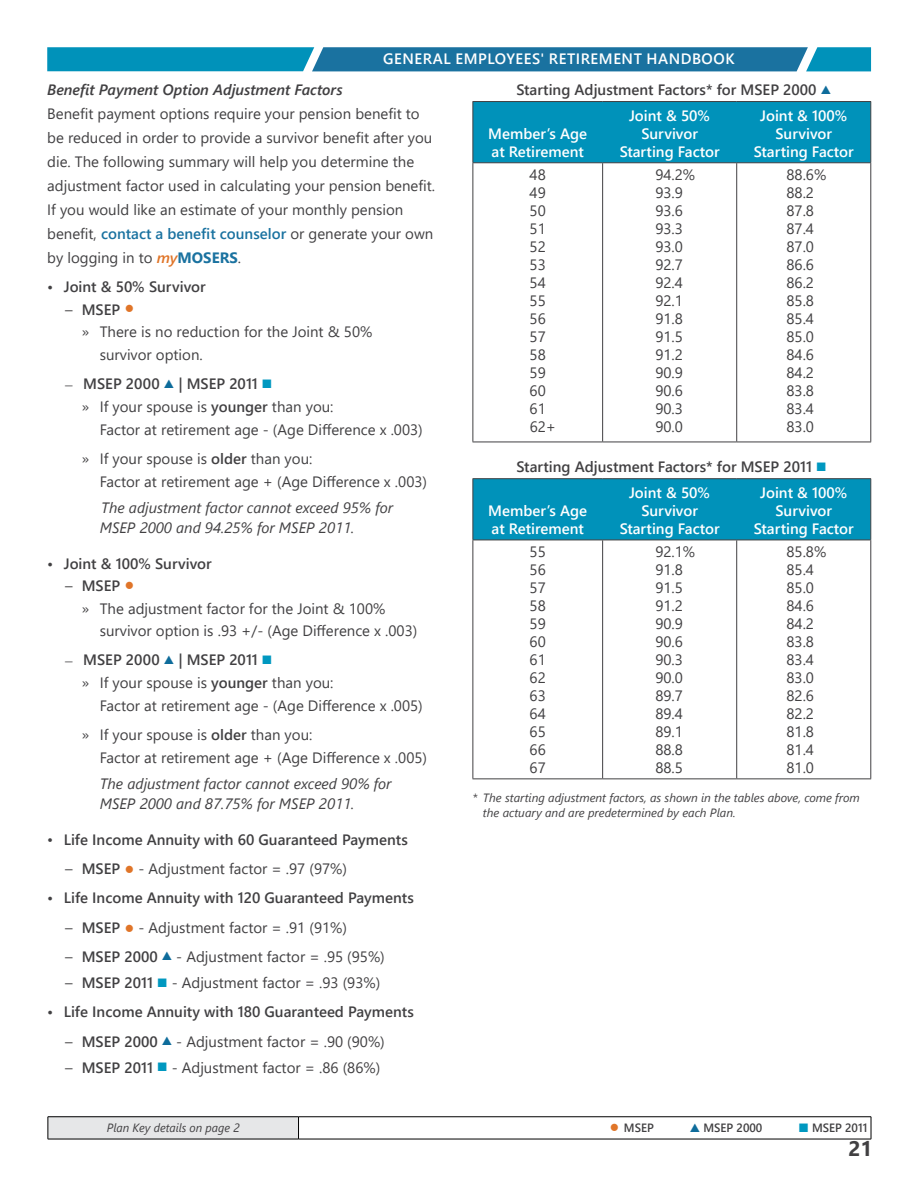
<style>
.page{position:relative;width:918px;height:1188px;background:#fff}
.page>*{position:absolute;margin:0;border:0;box-sizing:border-box;transform-origin:0 0}
.t1{font:700 21px "Segoe UI";color:#414042}
.t2{font:15px/18px "Segoe UI";color:#414042}
.t3{font:600 15px "Segoe UI";color:#414042}
.t4{font:600 15px/18px "Segoe UI";color:#fff;text-align:center}
.t5{font:italic 15px/19.5px "Segoe UI";color:#414042}
.t6{font:italic 600 15px "Segoe UI";color:#414042}
.t7{font:600 15px "Segoe UI";letter-spacing:.035em;color:#fff}
.t8{font:italic 12px/15px "Segoe UI";color:#414042}
.t9{font:600 12px "Segoe UI";color:#414042}
.s1{font-weight:600;color:#1a72a0}
.s2{font-weight:600;font-style:italic;color:#e07529}
.s3{font-weight:700;color:#1a72a0}
.s4{font-weight:400}
.s5{font-weight:400;font-size:16.5px;color:#e07529}
.s6{font-family:"Adobe Garamond Pro";font-weight:400}
.s7{font-weight:400;font-size:12px;color:#0e6c9b}
.s8{font-style:italic}
.s9{font-weight:400;font-size:12px;color:#0098c0}
.s10{font-weight:600}
.s11{font-size:16.5px;color:#e07529}
.s12{font-size:12px;color:#0e6c9b}
.s13{font-size:12px;color:#0098c0}
.s14{font-weight:400;color:#0e6c9b}
.s15{font-weight:400;color:#0098c0}
</style>
<div class="page">
<svg style="left:47px;top:47px;width:825px;height:24px;background:#1783ad"></svg>
<div style="left:48px;top:1117px;width:251px;height:22px;background:#e6e7e8"></div>
<svg style="left:871px;top:1117px;width:1px;height:22px"></svg>
<hr style="left:48px;top:1117px;width:251px;height:1px;background:#000">
<svg style="left:48px;top:1117px;width:1px;height:22px"></svg>
<hr style="left:299px;top:1117px;width:572px;height:1px;background:#000">
<svg style="left:298px;top:1118px;width:1px;height:21px"></svg>
<hr style="left:48px;top:1139px;width:251px;height:1px;background:#000">
<hr style="left:299px;top:1139px;width:572px;height:1px;background:#000">
<div style="left:473px;top:102px;width:397px;height:60px;background:#0092ba"></div>
<hr style="left:472px;top:101px;width:131px;height:1px;background:#414042">
<hr style="left:472px;top:102px;width:1px;height:60px;background:#414042">
<hr style="left:603px;top:101px;width:134px;height:1px;background:#414042">
<hr style="left:737px;top:101px;width:134px;height:1px;background:#414042">
<hr style="left:870px;top:102px;width:1px;height:60px;background:#414042">
<hr style="left:472px;top:162px;width:131px;height:1px;background:#414042">
<hr style="left:472px;top:163px;width:1px;height:279px;background:#414042">
<hr style="left:603px;top:162px;width:134px;height:1px;background:#414042">
<hr style="left:602px;top:163px;width:1px;height:279px;background:#414042">
<hr style="left:737px;top:162px;width:134px;height:1px;background:#414042">
<hr style="left:736px;top:163px;width:1px;height:279px;background:#414042">
<hr style="left:870px;top:163px;width:1px;height:279px;background:#414042">
<hr style="left:472px;top:442px;width:131px;height:1px;background:#414042">
<hr style="left:603px;top:442px;width:134px;height:1px;background:#414042">
<hr style="left:737px;top:442px;width:134px;height:1px;background:#414042">
<div style="left:473px;top:479px;width:397px;height:61px;background:#0092ba"></div>
<hr style="left:472px;top:478px;width:131px;height:1px;background:#414042">
<hr style="left:472px;top:479px;width:1px;height:61px;background:#414042">
<hr style="left:603px;top:478px;width:134px;height:1px;background:#414042">
<hr style="left:737px;top:478px;width:134px;height:1px;background:#414042">
<hr style="left:870px;top:479px;width:1px;height:61px;background:#414042">
<hr style="left:472px;top:540px;width:131px;height:1px;background:#414042">
<hr style="left:472px;top:540px;width:1px;height:238px;background:#414042">
<hr style="left:603px;top:540px;width:134px;height:1px;background:#414042">
<hr style="left:602px;top:540px;width:1px;height:238px;background:#414042">
<hr style="left:737px;top:540px;width:134px;height:1px;background:#414042">
<hr style="left:736px;top:540px;width:1px;height:238px;background:#414042">
<hr style="left:870px;top:540px;width:1px;height:238px;background:#414042">
<hr style="left:472px;top:778px;width:131px;height:1px;background:#414042">
<hr style="left:603px;top:778px;width:134px;height:1px;background:#414042">
<hr style="left:737px;top:778px;width:134px;height:1px;background:#414042">
<p class="t7" style="left:383px;top:45px;width:353px">GENERAL EMPLOYEES' RETIREMENT HANDBOOK</p>
<p class="t6" style="left:47px;top:78px;width:297px">Benefit Payment Option Adjustment Factors</p>
<p class="t2" style="left:47px;top:101px;width:389px;line-height:24px">Benefit payment options require your pension benefit to be reduced in order to provide a survivor benefit after you die. The following summary will help you determine the adjustment factor used in calculating your pension benefit.<br>If you would like an estimate of your monthly pension benefit, <span class="s1">contact a benefit counselor</span> or generate your own by logging in to <span class="s2">my</span><span class="s3">MOSERS</span>.</p>
<p class="t3" style="left:47px;top:273px;width:160px">• Joint &amp; 50% Survivor</p>
<p class="t3" style="left:65px;top:295px;width:71px"><span class="s4">–</span> MSEP <span class="s5">●</span></p>
<p class="t2" style="left:82px;top:322px;width:292px">» There is no reduction for the Joint &amp; 50%</p>
<p class="t2" style="left:100px;top:344px;width:105px">survivor option.</p>
<p class="t3" style="left:65px;top:370px;width:209px"><span class="s6">–</span> MSEP 2000 <span class="s7">▲</span> <span class="s8">|</span> MSEP 2011 <span class="s9">■</span></p>
<p class="t2" style="left:82px;top:396px;width:253px">» If your spouse is <span class="s10">younger</span> than you:</p>
<p class="t2" style="left:100px;top:419px;width:325px">Factor at retirement age - (Age Difference x .003)</p>
<p class="t2" style="left:100px;top:446px;width:329px;line-height:23px;text-indent:-18px">» If your spouse is <span class="s10">older</span> than you:<br>Factor at retirement age + (Age Difference x .003)</p>
<p class="t5" style="left:100px;top:497px;width:295px">The adjustment factor cannot exceed 95% for<br>MSEP 2000 and 94.25% for MSEP 2011.</p>
<p class="t3" style="left:47px;top:549px;width:166px">• Joint &amp; 100% Survivor</p>
<p class="t3" style="left:65px;top:572px;width:71px"><span class="s4">–</span> MSEP <span class="s5">●</span></p>
<p class="t2" style="left:82px;top:598px;width:305px">» The adjustment factor for the Joint &amp; 100%</p>
<p class="t2" style="left:100px;top:621px;width:319px">survivor option is .93 +/- (Age Difference x .003)</p>
<p class="t3" style="left:65px;top:646px;width:209px"><span class="s6">–</span> MSEP 2000 <span class="s7">▲</span> <span class="s8">|</span> MSEP 2011 <span class="s9">■</span></p>
<p class="t2" style="left:82px;top:672px;width:253px">» If your spouse is <span class="s10">younger</span> than you:</p>
<p class="t2" style="left:100px;top:695px;width:325px">Factor at retirement age - (Age Difference x .005)</p>
<p class="t2" style="left:100px;top:722px;width:329px;line-height:23px;text-indent:-18px">» If your spouse is <span class="s10">older</span> than you:<br>Factor at retirement age + (Age Difference x .005)</p>
<p class="t5" style="left:100px;top:773px;width:293px">The adjustment factor cannot exceed 90% for<br>MSEP 2000 and 87.75% for MSEP 2011.</p>
<p class="t3" style="left:47px;top:825px;width:362px"><span class="s4">•</span> Life Income Annuity with 60 Guaranteed Payments</p>
<p class="t2" style="left:65px;top:859px;width:283px">– <span class="s10">MSEP</span> <span class="s11">●</span> - Adjustment factor = .97 (97%)</p>
<p class="t3" style="left:47px;top:884px;width:368px">• Life Income Annuity with 120 Guaranteed Payments</p>
<p class="t2" style="left:65px;top:917px;width:283px">– <span class="s10">MSEP</span> <span class="s11">●</span> - Adjustment factor = .91 (91%)</p>
<p class="t2" style="left:65px;top:946px;width:321px">– <span class="s10">MSEP 2000</span> <span class="s12">▲</span> - Adjustment factor = .95 (95%)</p>
<p class="t2" style="left:65px;top:973px;width:316px">– <span class="s10">MSEP 2011</span> <span class="s13">■</span> - Adjustment factor = .93 (93%)</p>
<p class="t3" style="left:47px;top:998px;width:368px">• Life Income Annuity with 180 Guaranteed Payments</p>
<p class="t2" style="left:65px;top:1031px;width:321px">– <span class="s10">MSEP 2000</span> <span class="s12">▲</span> - Adjustment factor = .90 (90%)</p>
<p class="t2" style="left:65px;top:1057px;width:316px">– <span class="s10">MSEP 2011</span> <span class="s13">■</span> - Adjustment factor = .86 (86%)</p>
<p class="t3" style="left:516px;top:76px;width:316px">Starting Adjustment Factors* for MSEP 2000 <span class="s7">▲</span></p>
<p class="t4" style="left:488px;top:123px;width:101px;text-align:left">Member’s Age at Retirement</p>
<p class="t4" style="left:620px;top:105px;width:101px">Joint &amp; 50%<br>Survivor<br>Starting Factor</p>
<p class="t4" style="left:754px;top:105px;width:101px">Joint &amp; 100%<br>Survivor<br>Starting Factor</p>
<p class="t2" style="left:530px;top:164px;width:28px">48<br>49<br>50<br>51<br>52<br>53<br>54<br>55<br>56<br>57<br>58<br>59<br>60<br>61<br>62+</p>
<p class="t2" style="left:655px;top:164px;width:41px">94.2%<br>93.9<br>93.6<br>93.3<br>93.0<br>92.7<br>92.4<br>92.1<br>91.8<br>91.5<br>91.2<br>90.9<br>90.6<br>90.3<br>90.0</p>
<p class="t2" style="left:787px;top:164px;width:41px">88.6%<br>88.2<br>87.8<br>87.4<br>87.0<br>86.6<br>86.2<br>85.8<br>85.4<br>85.0<br>84.6<br>84.2<br>83.8<br>83.4<br>83.0</p>
<p class="t3" style="left:517px;top:453px;width:312px">Starting Adjustment Factors* for MSEP 2011 <span class="s9">■</span></p>
<p class="t4" style="left:488px;top:500px;width:101px;text-align:left">Member’s Age at Retirement</p>
<p class="t4" style="left:620px;top:482px;width:101px">Joint &amp; 50%<br>Survivor<br>Starting Factor</p>
<p class="t4" style="left:754px;top:482px;width:101px">Joint &amp; 100%<br>Survivor<br>Starting Factor</p>
<p class="t2" style="left:530px;top:541px;width:18px;text-align:justify">55<br>56<br>57<br>58<br>59<br>60<br>61<br>62<br>63<br>64<br>65<br>66<br>67</p>
<p class="t2" style="left:655px;top:541px;width:41px">92.1%<br>91.8<br>91.5<br>91.2<br>90.9<br>90.6<br>90.3<br>90.0<br>89.7<br>89.4<br>89.1<br>88.8<br>88.5</p>
<p class="t2" style="left:787px;top:541px;width:41px">85.8%<br>85.4<br>85.0<br>84.6<br>84.2<br>83.8<br>83.4<br>83.0<br>82.6<br>82.2<br>81.8<br>81.4<br>81.0</p>
<p class="t8" style="left:483px;top:789px;width:378px;text-indent:-10px">* The starting adjustment factors, as shown in the tables above, come from the actuary and are predetermined by each Plan.</p>
<p class="t8" style="left:107px;top:1119px;width:134px">Plan Key details on page 2</p>
<p class="t9" style="left:609px;top:1117px;width:46px"><span class="s5">●</span> MSEP</p>
<p class="t9" style="left:690px;top:1117px;width:74px"><span class="s14">▲</span> MSEP 2000</p>
<p class="t9" style="left:798px;top:1117px;width:71px"><span class="s15">■</span> MSEP 2011</p>
<h1 class="t1" style="left:849px;top:1129px;width:26px">21</h1>
</div>
